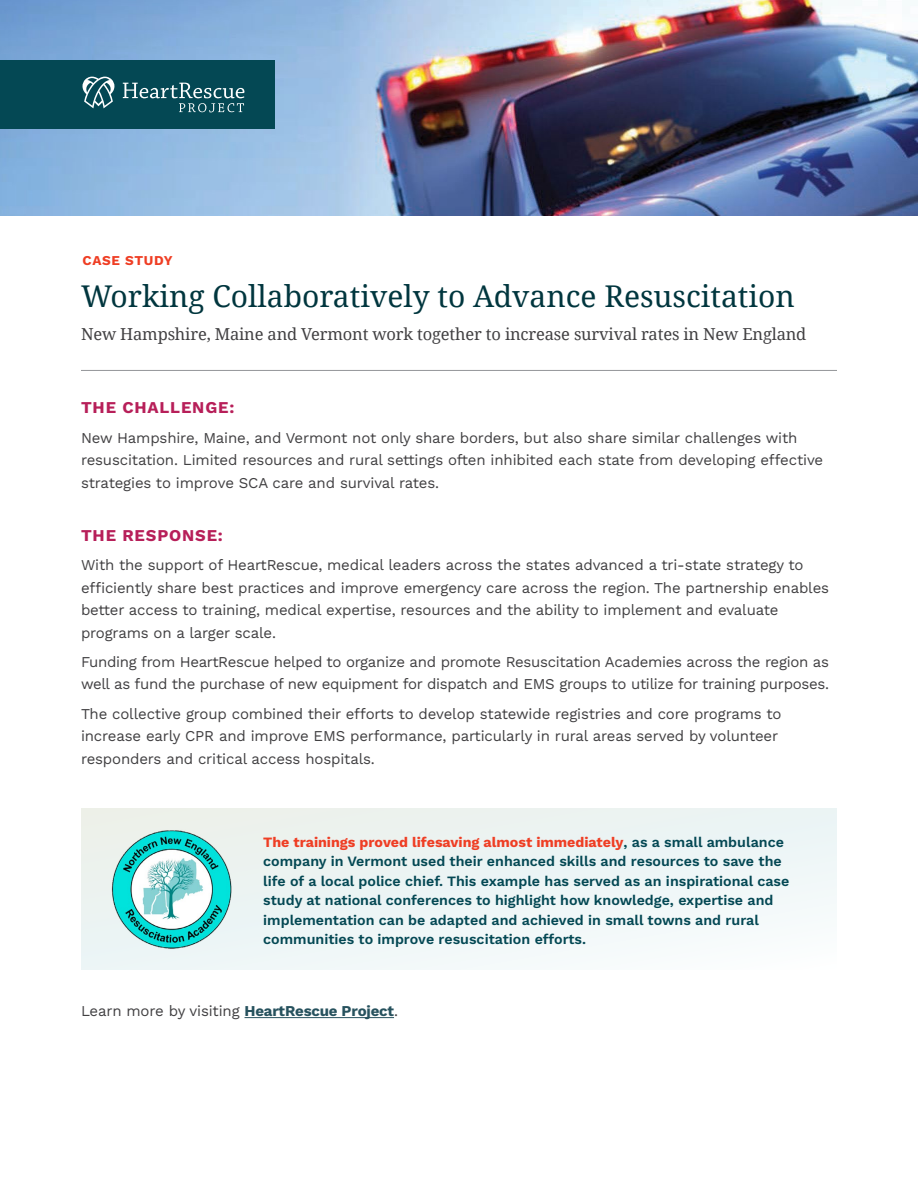
<style>
.page{position:relative;width:918px;height:1188px;background:#fff}
.page>*{position:absolute;margin:0;border:0;box-sizing:border-box;transform-origin:0 0}
.t1{font:30px "Noto Serif";color:#01363e}
.t2{font:16.5px "Noto Serif";letter-spacing:-.01em;color:#414042}
.t3{font:700 16.5px "Work Sans";letter-spacing:.05em;color:#b71f59}
.t4{font:15px/22.5px "Work Sans";letter-spacing:-.01em;color:#414042}
.t5{font:600 14.25px/19.5px "Work Sans";color:#044854}
.t6{font:700 13.5px "Work Sans";letter-spacing:.05em;color:#ef3e24}
.s1{font-weight:700;color:#ef3e24}
.s2{font-weight:700;color:#27525e}
</style>
<div class="page">
<div style="left:81px;top:808px;width:756px;height:162px;background:#edf5f6"></div>
<img style="left:0;top:0;width:918px;height:216px">
<div style="left:0;top:60px;width:274px;height:69px;background:#044854"></div>
<hr style="left:81px;top:370px;width:756px;height:1px;background:#939598">
<svg style="left:82px;top:77px;width:32px;height:31px"></svg>
<svg style="left:123px;top:83px;width:122px;height:29px"></svg>
<hr style="left:245px;top:1017px;width:149px;height:1px;background:#27525e">
<img style="left:110px;top:827px;width:122px;height:122px">
<p class="t6" style="left:82px;top:250px;width:92px">CASE STUDY</p>
<h1 class="t1" style="left:81px;top:275px;width:715px">Working Collaboratively to Advance Resuscitation</h1>
<p class="t2" style="left:81px;top:323px;width:727px">New Hampshire, Maine and Vermont work together to increase survival rates in New England</p>
<p class="t3" style="left:81px;top:395px;width:155px">THE CHALLENGE:</p>
<p class="t4" style="left:81px;top:426px;width:744px">New Hampshire, Maine, and Vermont not only share borders, but also share similar challenges with resuscitation. Limited resources and rural settings often inhibited each state from developing effective strategies to improve SCA care and survival rates.</p>
<p class="t3" style="left:81px;top:523px;width:143px">THE RESPONSE:</p>
<p class="t4" style="left:81px;top:553px;width:750px">With the support of HeartRescue, medical leaders across the states advanced a tri-state strategy to efficiently share best practices and improve emergency care across the region. The partnership enables better access to training, medical expertise, resources and the ability to implement and evaluate programs on a larger scale.</p>
<p class="t4" style="left:81px;top:650px;width:750px">Funding from HeartRescue helped to organize and promote Resuscitation Academies across the region as well as fund the purchase of new equipment for dispatch and EMS groups to utilize for training purposes.</p>
<p class="t4" style="left:81px;top:702px;width:702px">The collective group combined their efforts to develop statewide registries and core programs to increase early CPR and improve EMS performance, particularly in rural areas served by volunteer responders and critical access hospitals.</p>
<p class="t5" style="left:263px;top:832px;width:528px"><span class="s1">The trainings proved lifesaving almost immediately</span>, as a small ambulance company in Vermont used their enhanced skills and resources to save the life of a local police chief. This example has served as an inspirational case study at national conferences to highlight how knowledge, expertise and implementation can be adapted and achieved in small towns and rural communities to improve resuscitation efforts.</p>
<p class="t4" style="left:81px;top:999px;width:319px">Learn more by visiting <span class="s2">HeartRescue Project</span>.</p>
</div>
